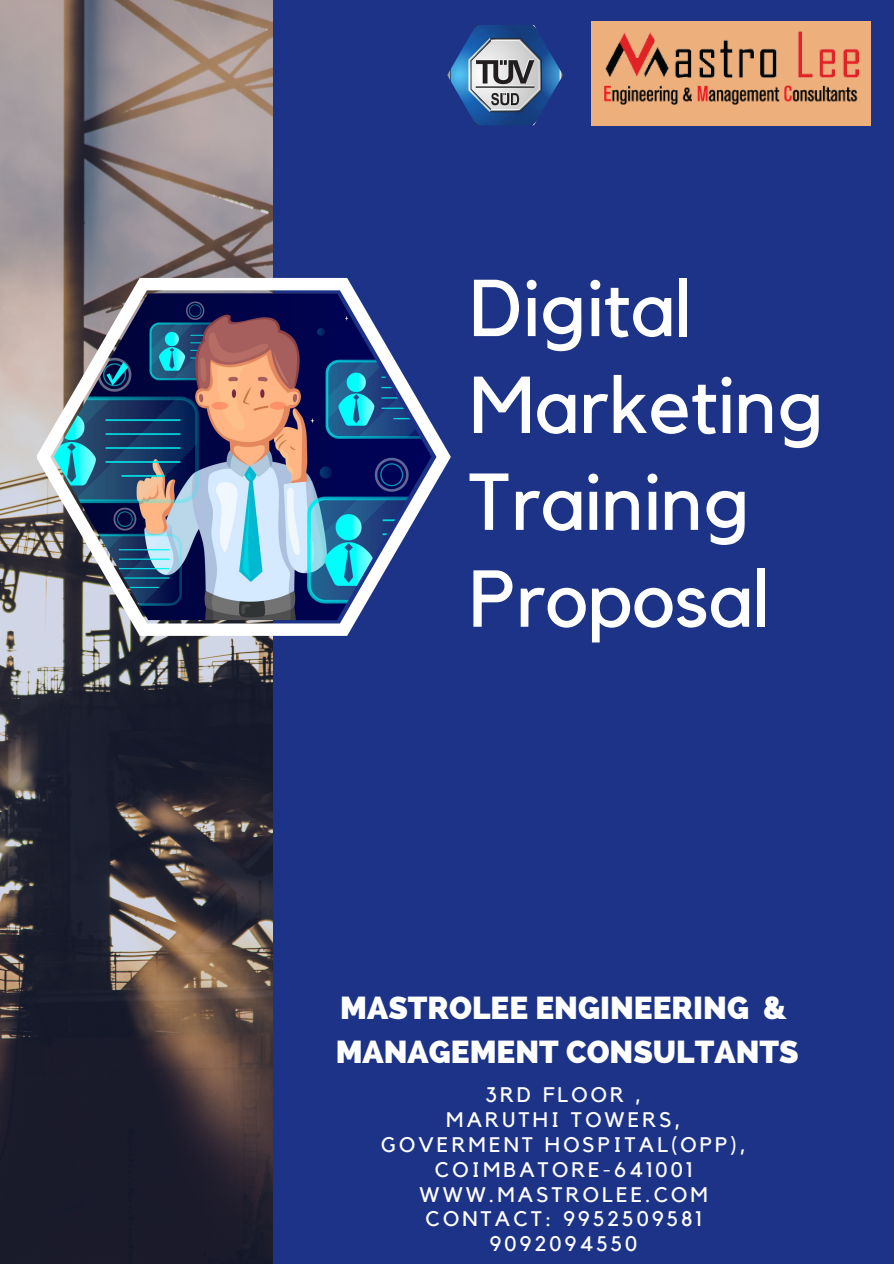
<style>
.page{position:relative;width:894px;height:1264px;background:#fff}
.page>*{position:absolute;margin:0;border:0;box-sizing:border-box;transform-origin:0 0}
.t1{font:79.5px/96.9px "Kollektif";color:#fff}
.t2{font:800 31.5px/44px "Raleway";color:#fff}
.t3{font:21px/24.8px "Kollektif";letter-spacing:.15em;color:#fff;text-align:center}
</style>
<div class="page">
<div style="left:0;top:0;width:893px;height:1263px;background:#1d3387"></div>
<img style="left:0;top:0;width:272px;height:1263px">
<svg style="left:37px;top:278px;width:413px;height:358px"></svg>
<div style="left:591px;top:21px;width:280px;height:104px;background:#edaf7c"></div>
<img style="left:604px;top:31px;width:255px;height:73px">
<img style="left:447px;top:25px;width:116px;height:100px">
<img style="left:54px;top:293px;width:377px;height:327px">
<h1 class="t1" style="left:469px;top:263px;width:356px">Digital<br>Marketing<br>Training<br>Proposal</h1>
<h2 class="t2" style="left:335px;top:985px;width:464px">MASTROLEE ENGINEERING &amp;<br>MANAGEMENT CONSULTANTS</h2>
<p class="t3" style="left:381px;top:1083px;width:366px">3RD FLOOR ,<br>MARUTHI TOWERS,<br>GOVERMENT HOSPITAL(OPP),<br>COIMBATORE-641001<br>WWW.MASTROLEE.COM<br>CONTACT: 9952509581<br>9092094550</p>
</div>
